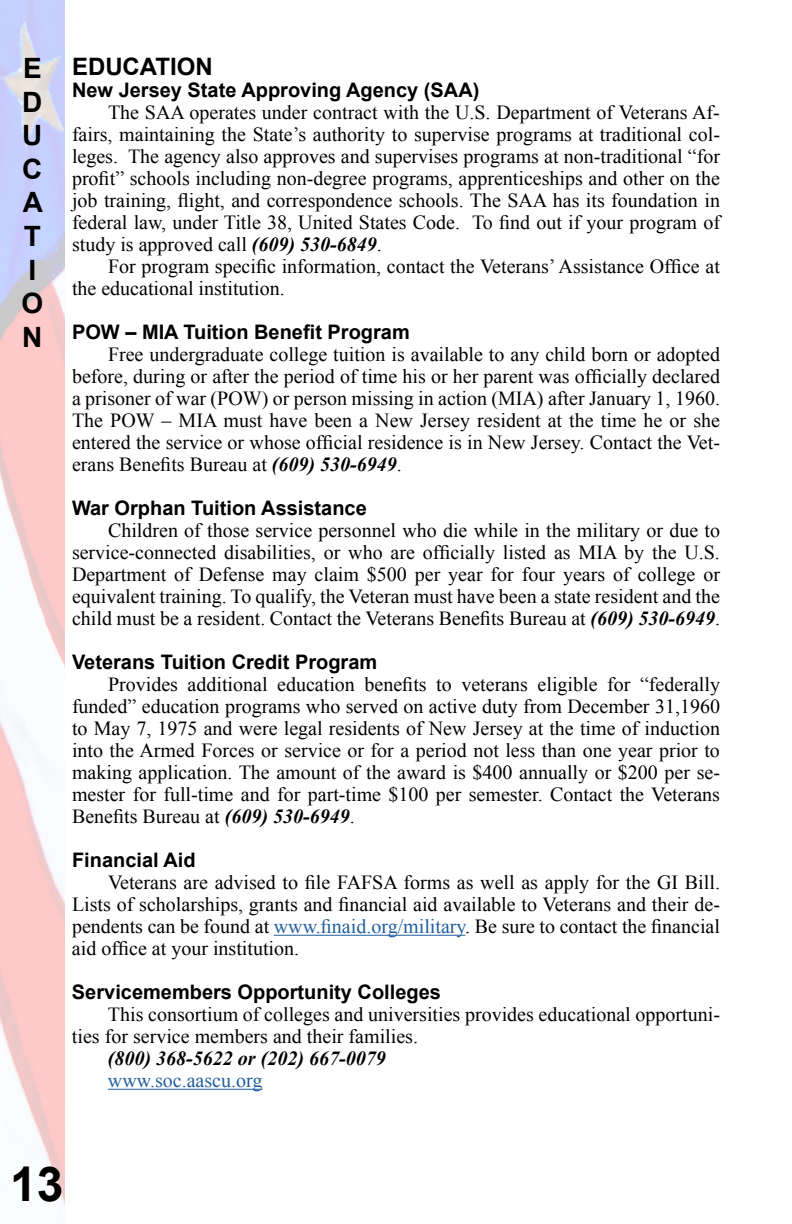
<style>
.page{position:relative;width:792px;height:1224px;background:#fff}
.page>*{position:absolute;margin:0;border:0;box-sizing:border-box;transform-origin:0 0}
.t1{font:700 48px "Arial";color:#000}
.t2{font:700 28px/33.6px "Arial";color:#000}
.t3{font:700 24px "Arial";color:#000}
.t4{font:20px/22px "Times New Roman";color:#000;text-align:justify}
.t5{font:700 20px "Arial";color:#000}
.t6{font:italic 700 20px "Times New Roman";color:#000}
.t7{font:20px "Times New Roman";color:#215e9e}
.s1{font-weight:700;font-style:italic}
.s2{color:#215e9e}
</style>
<div class="page">
<hr style="left:274px;top:935px;width:191px;height:1px;background:#215e9e">
<hr style="left:108px;top:1089px;width:154px;height:1px;background:#215e9e">
<img style="left:0;top:0;width:65px;height:1205px">
<h2 class="t2" style="left:22px;top:52px;width:23px">E<br>D<br>U<br>C<br>A<br>T<br>I<br>O<br>N</h2>
<p class="t3" style="left:72px;top:51px;width:142px">EDUCATION</p>
<p class="t5" style="left:72px;top:77px;width:409px">New Jersey State Approving Agency (SAA)</p>
<p class="t4" style="left:72px;top:101px;width:650px;text-indent:36px">The SAA operates under contract with the U.S. Department of Veterans Af&shy;fairs, maintaining the State’s authority to supervise programs at traditional col&shy;leges. The agency also approves and supervises programs at non-traditional “for profit” schools including non-degree programs, apprenticeships and other on the job training, flight, and correspondence schools. The SAA has its foundation in federal law, under Title 38, United States Code. To find out if your program of study is approved call <span class="s1">(609) 530-6849</span>.</p>
<p class="t4" style="left:72px;top:255px;width:650px;text-indent:36px">For program specific information, contact the Veterans’ Assistance Office at the educational institution.</p>
<p class="t5" style="left:72px;top:319px;width:339px">POW – MIA Tuition Benefit Program</p>
<p class="t4" style="left:72px;top:343px;width:650px;text-indent:36px">Free undergraduate college tuition is available to any child born or adopted before, during or after the period of time his or her parent was officially declared a prisoner of war (POW) or person missing in action (MIA) after January 1, 1960.<br>The POW – MIA must have been a New Jersey resident at the time he or she entered the service or whose official residence is in New Jersey. Contact the Vet&shy;erans Benefits Bureau at <span class="s1">(609) 530-6949</span>.</p>
<p class="t5" style="left:72px;top:495px;width:296px">War Orphan Tuition Assistance</p>
<p class="t4" style="left:72px;top:519px;width:650px;text-indent:36px">Children of those service personnel who die while in the military or due to service-connected disabilities, or who are officially listed as MIA by the U.S.<br>Department of Defense may claim $500 per year for four years of college or equivalent training. To qualify, the Veteran must have been a state resident and the child must be a resident. Contact the Veterans Benefits Bureau at <span class="s1">(609) 530-6949</span>.</p>
<p class="t5" style="left:72px;top:649px;width:307px">Veterans Tuition Credit Program</p>
<p class="t4" style="left:72px;top:673px;width:650px;text-indent:36px">Provides additional education benefits to veterans eligible for “federally funded” education programs who served on active duty from December 31,1960 to May 7, 1975 and were legal residents of New Jersey at the time of induction into the Armed Forces or service or for a period not less than one year prior to making application. The amount of the award is $400 annually or $200 per se&shy;mester for full-time and for part-time $100 per semester. Contact the Veterans Benefits Bureau at <span class="s1">(609) 530-6949</span>.</p>
<p class="t5" style="left:72px;top:847px;width:125px">Financial Aid</p>
<p class="t4" style="left:72px;top:871px;width:650px;text-indent:36px">Veterans are advised to file FAFSA forms as well as apply for the GI Bill.<br>Lists of scholarships, grants and financial aid available to Veterans and their de&shy;pendents can be found at <span class="s2">www.finaid.org/military</span>. Be sure to contact the financial aid office at your institution.</p>
<p class="t5" style="left:72px;top:979px;width:370px">Servicemembers Opportunity Colleges</p>
<p class="t4" style="left:72px;top:1003px;width:650px;text-indent:36px">This consortium of colleges and universities provides educational opportuni&shy;ties for service members and their families.</p>
<p class="t6" style="left:108px;top:1044px;width:279px">(800) 368-5622 or (202) 667-0079</p>
<p class="t7" style="left:108px;top:1067px;width:156px">www.soc.aascu.org</p>
<h1 class="t1" style="left:10px;top:1152px;width:55px">13</h1>
</div>
